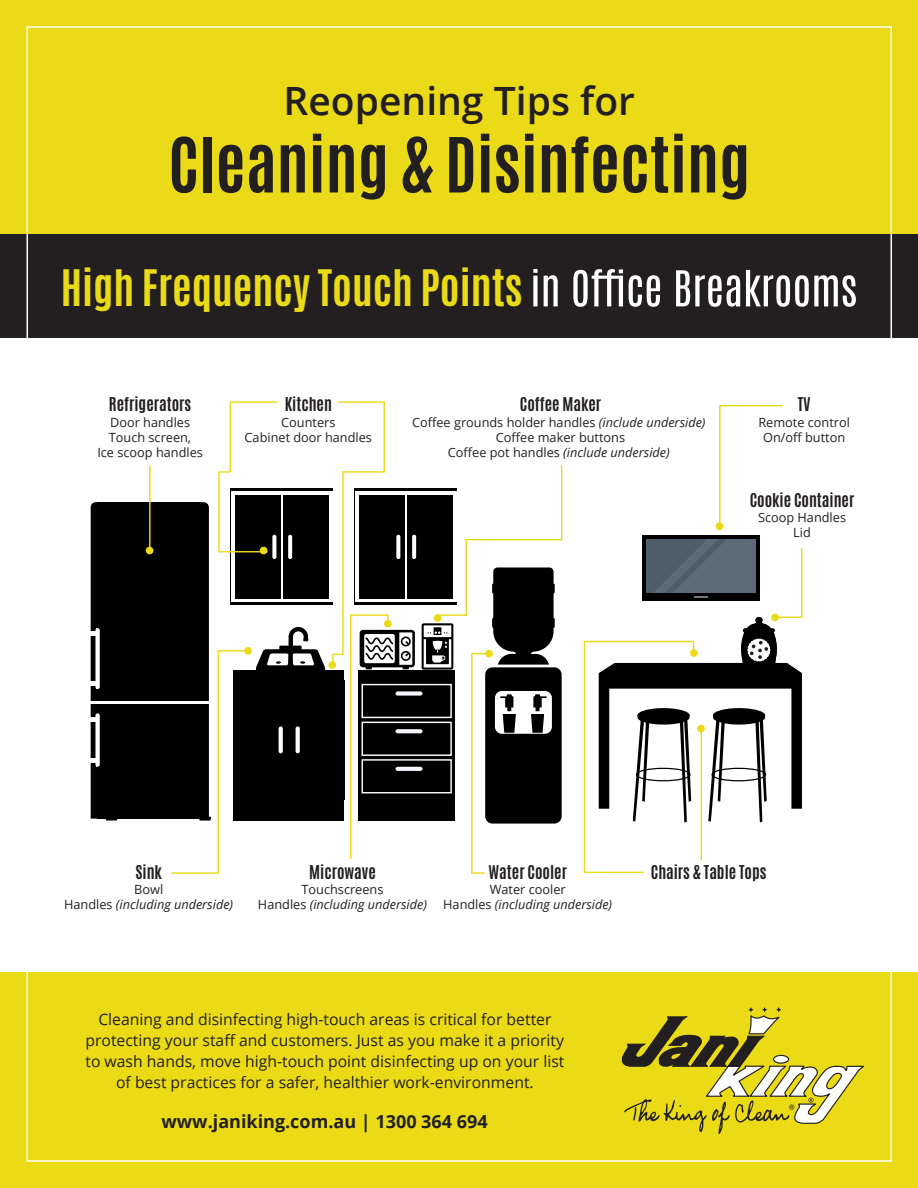
<style>
.page{position:relative;width:918px;height:1188px;background:#fff}
.page>*{position:absolute;margin:0;border:0;box-sizing:border-box;transform-origin:0 0}
.t1{font:700 64.5px "Antonio";color:#231f20}
.t2{font:700 42px "Antonio";color:#eadb16}
.t3{font:600 39px "Open Sans";color:#231f20}
.t4{font:700 18px "Open Sans";color:#231f20}
.t5{font:700 15.9px "Antonio";color:#231f20}
.t6{font:15.75px/21px "Open Sans";color:#231f20;text-align:center}
.t7{font:12.75px/15.3px "Open Sans";color:#231f20;text-align:center}
.t8{font:italic 12.75px/15.3px "Open Sans";color:#231f20;text-align:center}
.s1{font-style:italic}
.s2{font-style:normal}
</style>
<div class="page">
<div style="left:0;top:233px;width:918px;height:105px;background:#231f20"></div>
<div style="left:0;top:0;width:918px;height:233px;background:#eada17"></div>
<div style="left:0;top:972px;width:917px;height:216px;background:#eadb16"></div>
<svg style="left:533px;top:269px;width:323px;height:38px"></svg>
<svg style="left:105px;top:819px;width:13px;height:2px"></svg>
<div style="left:97px;top:502px;width:104px;height:317px;background:#000"></div>
<hr style="left:90px;top:701px;width:119px;height:2px;background:#fff">
<div style="left:95px;top:628px;width:5px;height:61px;background:#fff;border-radius:2px"></div>
<svg style="left:91px;top:502px;width:6px;height:317px;background:#1c1c1c"></svg>
<div style="left:95px;top:713px;width:5px;height:54px;background:#fff;border-radius:2px"></div>
<div style="left:642px;top:535px;width:117px;height:66px;background:#000"></div>
<div style="left:646px;top:539px;width:110px;height:54px;background:#5d6b78"></div>
<svg style="left:646px;top:539px;width:80px;height:7px"></svg>
<svg style="left:170px;top:502px;width:48px;height:372px"></svg>
<svg style="left:218px;top:401px;width:267px;height:473px"></svg>
<div style="left:260px;top:547px;width:7px;height:7px;background:#eada17;border-radius:50%"></div>
<div style="left:146px;top:547px;width:7px;height:7px;background:#eada17;border-radius:50%"></div>
<svg style="left:422px;top:464px;width:141px;height:360px"></svg>
<svg style="left:719px;top:404px;width:64px;height:124px"></svg>
<svg style="left:583px;top:546px;width:220px;height:328px"></svg>
<div style="left:690px;top:649px;width:8px;height:8px;background:#eada17;border-radius:50%"></div>
<div style="left:697px;top:725px;width:8px;height:7px;background:#eada17;border-radius:50%"></div>
<div style="left:716px;top:522px;width:7px;height:8px;background:#eada17;border-radius:50%"></div>
<div style="left:771px;top:614px;width:8px;height:7px;background:#eada17;border-radius:50%"></div>
<hr style="left:701px;top:732px;width:1px;height:128px;background:#eada17">
<hr style="left:149px;top:466px;width:2px;height:85px;background:#eada17">
<svg style="left:622px;top:1007px;width:242px;height:127px"></svg>
<h3 class="t3" style="left:284px;top:74px;width:353px">Reopening Tips for</h3>
<h1 class="t1" style="left:168px;top:116px;width:583px">Cleaning &amp; Disinfecting</h1>
<h2 class="t2" style="left:61px;top:257px;width:463px">High Frequency Touch Points</h2>
<p class="t5" style="left:109px;top:393px;width:84px">Refrigerators</p>
<p class="t7" style="left:97px;top:414px;width:107px">Door handles<br>Touch screen,<br>Ice scoop handles</p>
<p class="t5" style="left:285px;top:393px;width:49px">Kitchen</p>
<p class="t7" style="left:245px;top:414px;width:129px">Counters<br>Cabinet door handles</p>
<p class="t5" style="left:520px;top:393px;width:83px">Coffee Maker</p>
<p class="t7" style="left:412px;top:414px;width:295px">Coffee grounds holder handles <span class="s1">(include underside)<br></span>Coffee maker buttons<br>Coffee pot handles <span class="s1">(include underside)</span></p>
<p class="t5" style="left:798px;top:393px;width:14px">TV</p>
<p class="t7" style="left:758px;top:414px;width:93px">Remote control<br>On/off button</p>
<p class="t5" style="left:750px;top:488px;width:106px">Cookie Container</p>
<p class="t7" style="left:758px;top:510px;width:89px">Scoop Handles<br>Lid</p>
<p class="t5" style="left:136px;top:860px;width:28px">Sink</p>
<p class="t8" style="left:64px;top:881px;width:171px"><span class="s2">Bowl<br>Handles</span> (including underside)</p>
<p class="t5" style="left:309px;top:860px;width:68px">Microwave</p>
<p class="t8" style="left:258px;top:881px;width:171px"><span class="s2">Touchscreens<br>Handles</span> (including underside)</p>
<p class="t5" style="left:489px;top:860px;width:80px">Water Cooler</p>
<p class="t5" style="left:651px;top:860px;width:117px">Chairs &amp; Table Tops</p>
<p class="t8" style="left:443px;top:881px;width:171px"><span class="s2">Water cooler<br>Handles</span> (including underside)</p>
<p class="t6" style="left:85px;top:1009px;width:480px">Cleaning and disinfecting high-touch areas is critical for better protecting your staff and customers. Just as you make it a priority to wash hands, move high-touch point disinfecting up on your list of best practices for a safer, healthier work-environment.</p>
<p class="t4" style="left:162px;top:1109px;width:328px">www.janiking.com.au | 1300 364 694</p>
</div>
